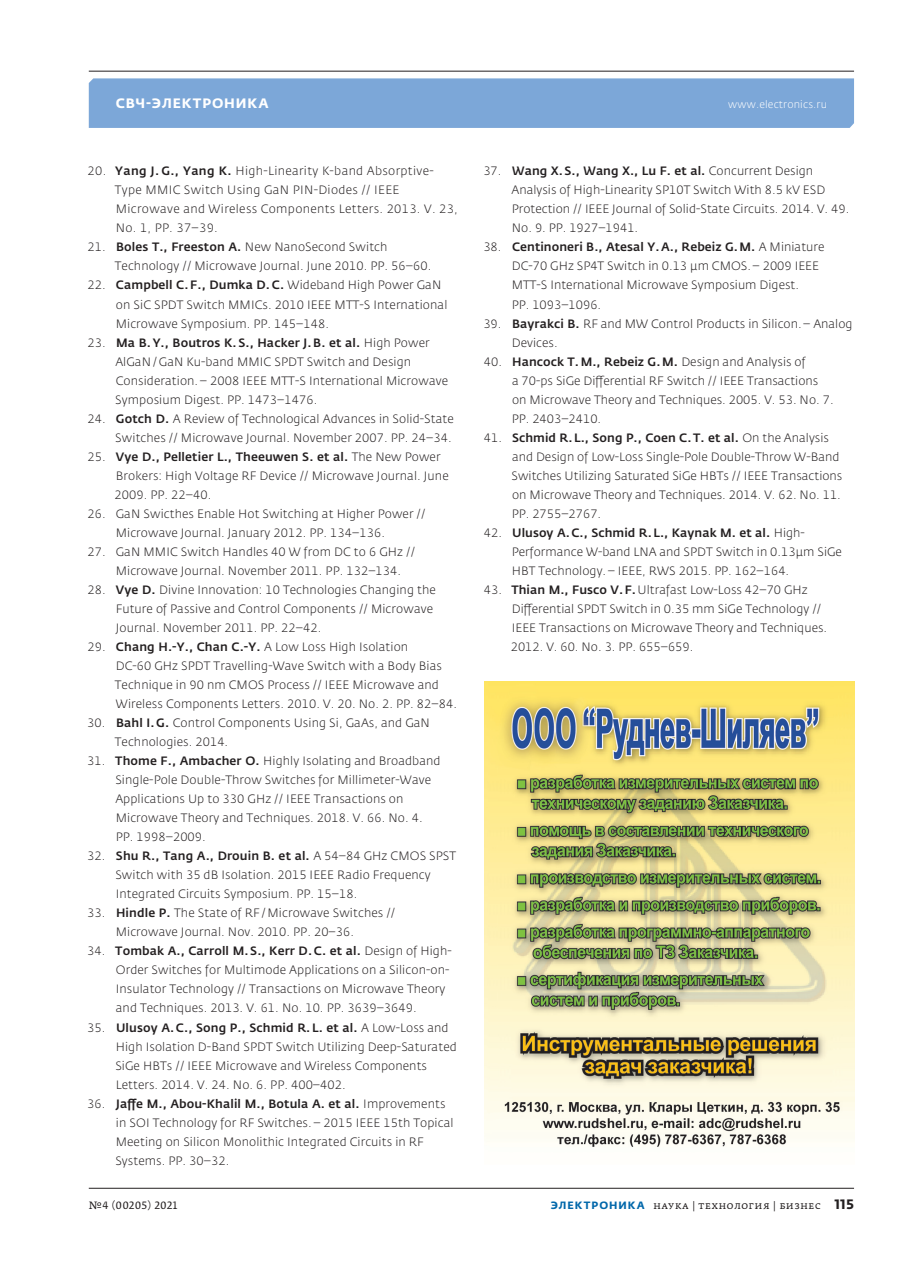
<style>
.page{position:relative;width:923px;height:1276px;background:#fff}
.page>*{position:absolute;margin:0;border:0;box-sizing:border-box;transform-origin:0 0}
.t1{font:700 13.5px "Fedra Sans Alt Pro";letter-spacing:.06em;color:#fff}
.t2{font:300 12px/19px "Fedra Sans Pro";letter-spacing:.01em;color:#231f20}
.t3{font:300 12px/19px "Fedra Sans Pro";letter-spacing:.03em;color:#231f20}
.t4{font:10.5px "Fedra Serif A Pro";letter-spacing:.03em;color:#231f20}
.t5{font:300 10.5px "Fedra Sans Pro";letter-spacing:.015em;color:#fff}
.s1{font-weight:500}
.s2{font-family:"Fedra Sans Alt Pro";font-weight:700;color:#0067aa}
.s3{font-family:"Fedra Sans Pro";font-weight:700;font-size:13.5px}
</style>
<div class="page">
<div style="left:89px;top:78px;width:765px;height:50px;background:#7ca7d8"></div>
<hr style="left:89px;top:71px;width:765px;height:1px;background:#231f20">
<hr style="left:89px;top:1188px;width:765px;height:1px;background:#231f20">
<img style="left:485px;top:681px;width:369px;height:466px">
<p class="t1" style="left:116px;top:95px;width:154px">СВЧ-электроника</p>
<p class="t5" style="left:728px;top:98px;width:100px">www.electronics.ru</p>
<p class="t3" style="left:115px;top:162px;width:344px;text-indent:-27px">20. <span class="s1">Yang J. G., Yang K.</span> High-Linearity K-band Absorptive-Type MMIC Switch Using GaN PIN-Diodes // IEEE Microwave and Wireless Components Letters. 2013. V. 23, No. 1, PP. 37–39.</p>
<p class="t2" style="left:115px;top:238px;width:318px;text-indent:-27px">21. <span class="s1">Boles T., Freeston A.</span> New NanoSecond Switch<br>Technology // Microwave Journal. June 2010. PP. 56–60.</p>
<p class="t2" style="left:116px;top:276px;width:333px;text-indent:-28px">22. <span class="s1">Campbell C.F., Dumka D.C.</span> Wideband High Power GaN on SiC SPDT Switch MMICs. 2010 IEEE MTT-S International<br>Microwave Symposium. PP. 145–148.</p>
<p class="t2" style="left:115px;top:333px;width:334px;text-indent:-28px">23. <span class="s1">Ma B.Y., Boutros K.S., Hacker J.B. et al.</span> High Power AlGaN/GaN Ku-band MMIC SPDT Switch and Design Consideration.– 2008 IEEE MTT-S International Microwave Symposium Digest. PP. 1473–1476.</p>
<p class="t2" style="left:88px;top:409px;width:368px;text-align:right">24. <span class="s1">Gotch D.</span> A Review of Technological Advances in Solid-State<br>Switches // Microwave Journal. November 2007. PP. 24–34.</p>
<p class="t2" style="left:115px;top:447px;width:335px;text-indent:-27px">25. <span class="s1">Vye D., Pelletier L., Theeuwen S. et al.</span> The New Power<br>Brokers: High Voltage RF Device // Microwave Journal. June<br>2009. PP. 22–40.</p>
<p class="t2" style="left:116px;top:504px;width:311px;text-indent:-28px">26. GaN Swicthes Enable Hot Switching at Higher Power //<br>Microwave Journal. January 2012. PP. 134–136.</p>
<p class="t2" style="left:116px;top:542px;width:301px;text-indent:-28px">27. GaN MMIC Switch Handles 40 W from DC to 6 GHz //<br>Microwave Journal. November 2011. PP. 132–134.</p>
<p class="t2" style="left:116px;top:580px;width:321px;text-indent:-28px">28. <span class="s1">Vye D.</span> Divine Innovation: 10 Technologies Changing the<br>Future of Passive and Control Components // Microwave<br>Journal. November 2011. PP. 22–42.</p>
<p class="t2" style="left:115px;top:637px;width:344px;text-indent:-27px">29. <span class="s1">Chang H.-Y., Chan C.-Y.</span> A Low Loss High Isolation<br>DC‑60 GHz SPDT Travelling-Wave Switch with a Body Bias Technique in 90 nm CMOS Process // IEEE Microwave and Wireless Components Letters. 2010. V. 20. No. 2. PP. 82–84.</p>
<p class="t2" style="left:115px;top:713px;width:317px;text-indent:-28px">30. <span class="s1">Bahl I. G.</span> Control Components Using Si, GaAs, and GaN<br>Technologies. 2014.</p>
<p class="t2" style="left:115px;top:751px;width:327px;text-indent:-28px">31. <span class="s1">Thome F., Ambacher O.</span> Highly Isolating and Broadband Single-Pole Double-Throw Switches for Millimeter-Wave Applications Up to 330 GHz // IEEE Transactions on Microwave Theory and Techniques. 2018. V. 66. No. 4.<br>PP. 1998–2009.</p>
<p class="t2" style="left:115px;top:846px;width:342px;text-indent:-28px">32. <span class="s1">Shu R., Tang A., Drouin B. et al.</span> A 54–84 GHz CMOS SPST<br>Switch with 35 dB Isolation. 2015 IEEE Radio Frequency<br>Integrated Circuits Symposium. PP. 15–18.</p>
<p class="t2" style="left:116px;top:903px;width:281px;text-indent:-28px">33. <span class="s1">Hindle P.</span> The State of RF /Microwave Switches //<br>Microwave Journal. Nov. 2010. PP. 20–36.</p>
<p class="t2" style="left:116px;top:941px;width:337px;text-indent:-28px">34. <span class="s1">Tombak A., Carroll M.S., Kerr D.C. et al.</span> Design of High-Order Switches for Multimode Applications on a Silicon-on-Insulator Technology // Transactions on Microwave Theory and Techniques. 2013. V. 61. No. 10. PP. 3639–3649.</p>
<p class="t2" style="left:115px;top:1017px;width:343px;text-indent:-28px">35. <span class="s1">Ulusoy A.C., Song P., Schmid R. L. et al.</span> A Low-Loss and High Isolation D-Band SPDT Switch Utilizing Deep-Saturated SiGe HBTs // IEEE Microwave and Wireless Components Letters. 2014. V. 24. No. 6. PP. 400–402.</p>
<p class="t2" style="left:115px;top:1094px;width:340px;text-indent:-28px">36. <span class="s1">Jaffe M., Abou-Khalil M., Botula A. et al.</span> Improvements in SOI Technology for RF Switches.– 2015 IEEE 15th Topical Meeting on Silicon Monolithic Integrated Circuits in RF Systems. PP. 30–32.</p>
<p class="t2" style="left:511px;top:162px;width:339px;text-indent:-28px">37. <span class="s1">Wang X.S., Wang X., Lu F. et al.</span> Concurrent Design Analysis of High-Linearity SP10T Switch With 8.5 kV ESD Protection // IEEE Journal of Solid-State Circuits. 2014. V. 49.<br>No. 9. PP. 1927–1941.</p>
<p class="t2" style="left:512px;top:238px;width:314px;text-indent:-28px">38. <span class="s1">Centinoneri B., Atesal Y.A., Rebeiz G.М.</span> A Miniature DC‑70 GHz SP4T Switch in 0.13 µm CMOS.– 2009 IEEE MTT-S International Microwave Symposium Digest.<br>PP. 1093–1096.</p>
<p class="t2" style="left:512px;top:314px;width:342px;text-indent:-28px">39. <span class="s1">Bayrakci B.</span> RF and MW Control Products in Silicon.– Analog<br>Devices.</p>
<p class="t2" style="left:512px;top:352px;width:323px;text-indent:-28px">40. <span class="s1">Hancock T.M., Rebeiz G.M.</span> Design and Analysis of<br>a 70‑ps SiGe Differential RF Switch // IEEE Transactions on Microwave Theory and Techniques. 2005. V. 53. No. 7.<br>PP. 2403–2410.</p>
<p class="t2" style="left:511px;top:428px;width:332px;text-indent:-28px">41. <span class="s1">Schmid R.L., Song P., Coen C.T. et al.</span> On the Analysis and Design of Low-Loss Single-Pole Double-Throw W-Band Switches Utilizing Saturated SiGe HBTs // IEEE Transactions on Microwave Theory and Techniques. 2014. V. 62. No. 11.<br>PP. 2755–2767.</p>
<p class="t2" style="left:512px;top:523px;width:331px;text-indent:-28px">42. <span class="s1">Ulusoy A.C., Schmid R.L., Kaynak M. et al.</span> High-<br>Performance W-band LNA and SPDT Switch in 0.13µm SiGe<br>HBT Technology.– IEEE, RWS 2015. PP. 162–164.</p>
<p class="t2" style="left:511px;top:580px;width:318px;text-indent:-27px">43. <span class="s1">Thian M., Fusco V.F.</span>Ultrafast Low-Loss 42–70 GHz Differential SPDT Switch in 0.35 mm SiGe Technology // IEEE Transactions on Microwave Theory and Techniques.<br>2012. V. 60. No. 3. PP. 655–659.</p>
<p class="t4" style="left:89px;top:1198px;width:90px">№4 (00205) 2021</p>
<p class="t4" style="left:551px;top:1198px;width:305px"><span class="s2">ЭЛЕКТРОНИКА</span> наука | технология | бизнес <span class="s3">115</span></p>
</div>
